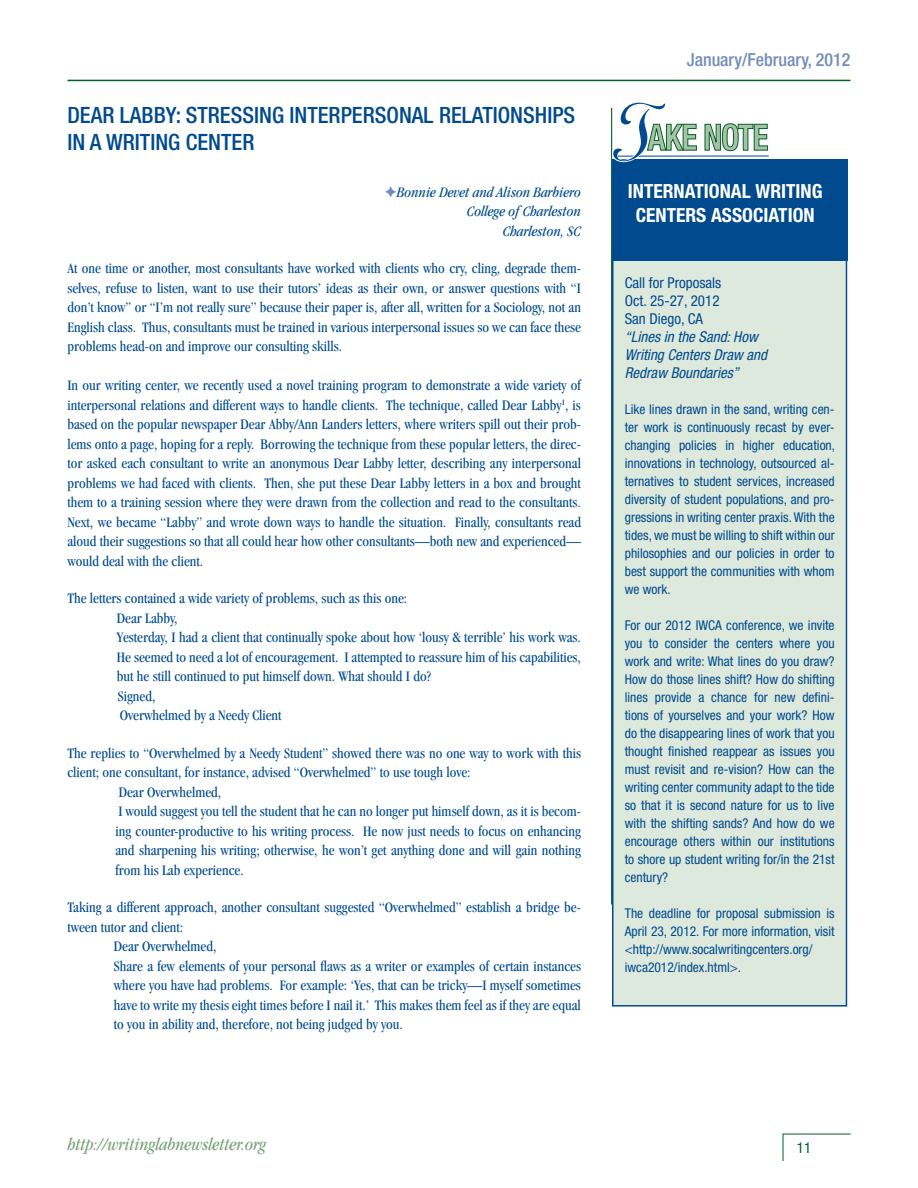
<style>
.page{position:relative;width:918px;height:1188px;background:#fff}
.page>*{position:absolute;margin:0;border:0;box-sizing:border-box;transform-origin:0 0}
.Header_-_left{font:500 condensed 22.5px/27px "Helvetica Neue";color:#004a8d}
.Subheads_-_center{font:700 condensed 19.5px/24px "Helvetica Neue";color:#fff;text-align:center}
.t1{font:italic condensed 18px "Garamond";color:#77a279}
.t2{font:500 condensed 18px "Helvetica Neue";color:#748cbb}
.Text{font:condensed 15px/19.5px "Garamond";color:#004a8d;text-align:justify}
.Credit_line{font:italic condensed 15px "Garamond";color:#004a8d}
.Box_text{font:italic condensed 15px/18px "Helvetica Neue";color:#004a8d}
.Box_text-2{font:condensed 15px "Helvetica Neue";color:#004a8d}
.t3{font:condensed 15px "Helvetica Neue";color:#006224}
.Box_text-3{font:condensed 13.5px/18px "Helvetica Neue";color:#004a8d;text-align:justify}
</style>
<div class="page">
<svg style="left:782px;top:1133px;width:69px;height:28px"></svg>
<hr style="left:611px;top:108px;width:1px;height:796px;background:#006224">
<hr style="left:67px;top:80px;width:783px;height:1px;background:#006224">
<div style="left:612px;top:166px;width:235px;height:841px;background:#dee9dd;border:2px solid #004a8d"></div>
<div style="left:612px;top:160px;width:235px;height:101px;background:#004a8d"></div>
<hr style="left:615px;top:155px;width:153px;height:2px;background:#004a8d">
<svg style="left:612px;top:102px;width:85px;height:60px"></svg>
<svg style="left:705px;top:124px;width:63px;height:27px"></svg>
<p class="Header_-_left" style="left:67px;top:102px;width:509px">DEAR LABBY: STRESSING INTERPERSONAL RELATIONSHIPS<br>IN A WRITING CENTER</p>
<p class="Credit_line" style="left:397px;top:184px;width:186px">Bonnie Devet and Alison Barbiero</p>
<p class="Credit_line" style="left:467px;top:203px;width:116px">College of Charleston</p>
<p class="Credit_line" style="left:503px;top:223px;width:80px">Charleston, SC</p>
<p class="Text" style="left:67px;top:259px;width:515px">At one time or another, most consultants have worked with clients who cry, cling, degrade them&shy;selves, refuse to listen, want to use their tutors’ ideas as their own, or answer questions with “I don’t know” or “I’m not really sure” because their paper is, after all, written for a Sociology, not an English class. Thus, consultants must be trained in various interpersonal issues so we can face these problems head-on and improve our consulting skills.</p>
<p class="Text" style="left:67px;top:376px;width:515px">In our writing center, we recently used a novel training program to demonstrate a wide variety of interpersonal relations and different ways to handle clients. The technique, called Dear Labby<sup>1</sup>, is based on the popular newspaper Dear Abby/Ann Landers letters, where writers spill out their prob&shy;lems onto a page, hoping for a reply. Borrowing the technique from these popular letters, the direc&shy;tor asked each consultant to write an anonymous Dear Labby letter, describing any interpersonal problems we had faced with clients. Then, she put these Dear Labby letters in a box and brought them to a training session where they were drawn from the collection and read to the consultants.<br>Next, we became “Labby” and wrote down ways to handle the situation. Finally, consultants read aloud their suggestions so that all could hear how other consultants—both new and experienced— would deal with the client.</p>
<p class="Text" style="left:67px;top:589px;width:341px">The letters contained a wide variety of problems, such as this one:</p>
<p class="Text" style="left:117px;top:608px;width:62px">Dear Labby,</p>
<p class="Text" style="left:117px;top:628px;width:466px">Yesterday, I had a client that continually spoke about how ‘lousy &amp; terrible’ his work was.<br>He seemed to need a lot of encouragement. I attempted to reassure him of his capabilities, but he still continued to put himself down. What should I do?</p>
<p class="Text" style="left:118px;top:686px;width:39px">Signed,</p>
<p class="Text" style="left:120px;top:706px;width:163px">Overwhelmed by a Needy Client</p>
<p class="Text" style="left:67px;top:743px;width:515px">The replies to “Overwhelmed by a Needy Student” showed there was no one way to work with this client; one consultant, for instance, advised “Overwhelmed” to use tough love:</p>
<p class="Text" style="left:119px;top:782px;width:104px">Dear Overwhelmed,</p>
<p class="Text" style="left:115px;top:802px;width:467px">I would suggest you tell the student that he can no longer put himself down, as it is becom&shy;ing counter-productive to his writing process. He now just needs to focus on enhancing and sharpening his writing; otherwise, he won’t get anything done and will gain nothing from his Lab experience.</p>
<p class="Text" style="left:67px;top:898px;width:515px">Taking a different approach, another consultant suggested “Overwhelmed” establish a bridge be&shy;tween tutor and client:</p>
<p class="Text" style="left:114px;top:937px;width:104px">Dear Overwhelmed,</p>
<p class="Text" style="left:114px;top:956px;width:469px">Share a few elements of your personal flaws as a writer or examples of certain instances where you have had problems. For example: ‘Yes, that can be tricky—I myself sometimes have to write my thesis eight times before I nail it.’ This makes them feel as if they are equal to you in ability and, therefore, not being judged by you.</p>
<p class="t2" style="left:687px;top:49px;width:165px">January/February, 2012</p>
<p class="Subheads_-_center" style="left:628px;top:179px;width:196px">INTERNATIONAL WRITING<br>CENTERS ASSOCIATION</p>
<p class="Box_text-2" style="left:625px;top:274px;width:98px">Call for Proposals</p>
<p class="Box_text-2" style="left:625px;top:292px;width:96px">Oct. 25-27, 2012</p>
<p class="Box_text-2" style="left:625px;top:310px;width:80px">San Diego, CA</p>
<p class="Box_text" style="left:625px;top:328px;width:144px">“Lines in the Sand: How<br>Writing Centers Draw and<br>Redraw Boundaries”</p>
<p class="Box_text-3" style="left:625px;top:400px;width:212px">Like lines drawn in the sand, writing cen&shy;ter work is continuously recast by ever&shy;changing policies in higher education, innovations in technology, outsourced al&shy;ternatives to student services, increased diversity of student populations, and pro&shy;gressions in writing center praxis. With the tides, we must be willing to shift within our philosophies and our policies in order to best support the communities with whom we work.</p>
<p class="Box_text-3" style="left:625px;top:616px;width:211px">For our 2012 IWCA conference, we invite you to consider the centers where you work and write: What lines do you draw?<br>How do those lines shift? How do shifting lines provide a chance for new defini&shy;tions of yourselves and your work? How do the disappearing lines of work that you thought finished reappear as issues you must revisit and re-vision? How can the writing center community adapt to the tide so that it is second nature for us to live with the shifting sands? And how do we encourage others within our institutions to shore up student writing for/in the 21st century?</p>
<p class="Box_text-3" style="left:625px;top:904px;width:211px;text-align:left">The deadline for proposal submission is April 23, 2012. For more information, visit &lt;http://www.socalwritingcenters.org/ iwca2012/index.html&gt;.</p>
<p class="t1" style="left:68px;top:1135px;width:200px">http://writinglabnewsletter.org</p>
<p class="t3" style="left:797px;top:1139px;width:16px">11</p>
</div>
